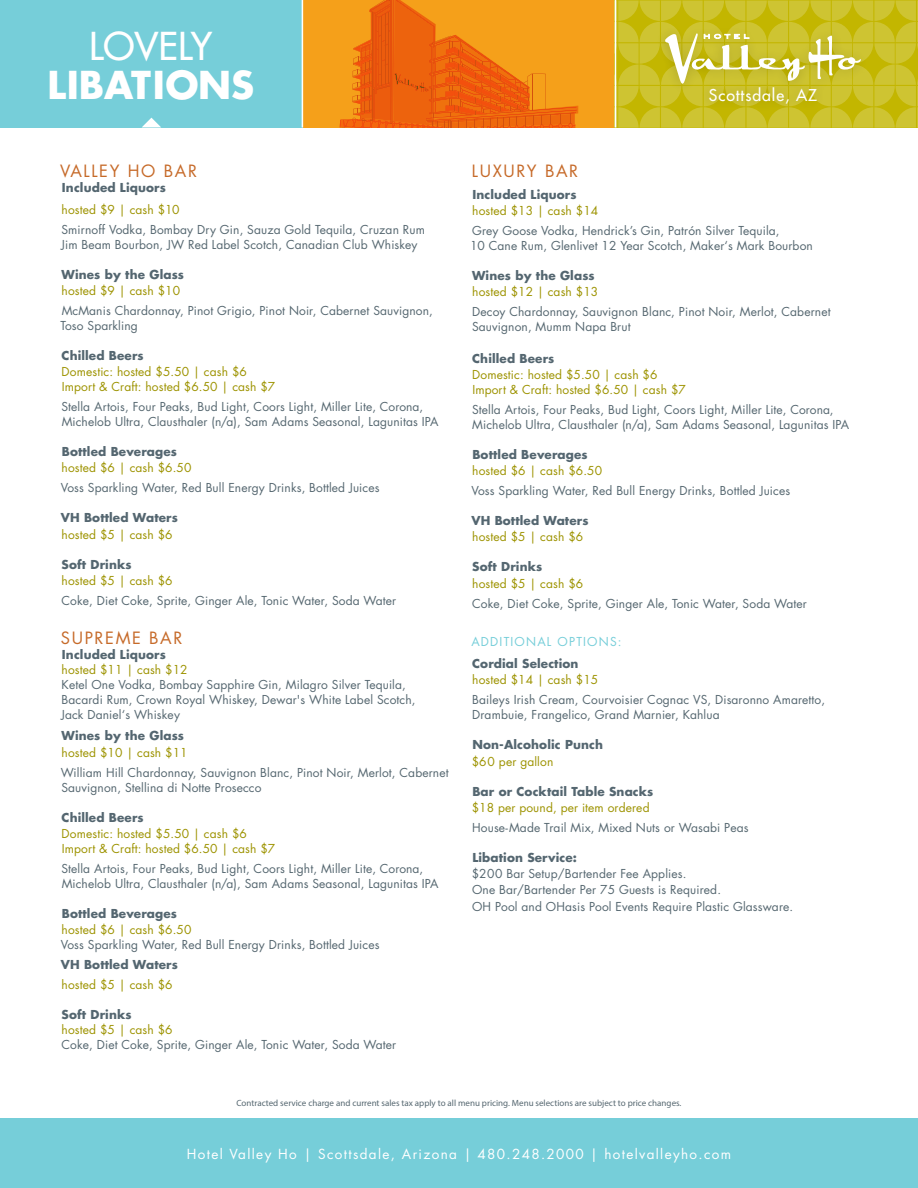
<style>
.page{position:relative;width:918px;height:1188px;background:#fff}
.page>*{position:absolute;margin:0;border:0;box-sizing:border-box;transform-origin:0 0}
.t1{font:700 37.5px "Futura Std";color:#fff}
.t2{font:500 37.5px "Futura Std";color:#fff}
.t3{font:16.5px "Futura Std";letter-spacing:.1em;color:#c66a29}
.t4{font:500 15.9px "Futura Std";letter-spacing:.06em;color:#fff}
.t5{font:13.5px "Futura Std";letter-spacing:.1em;color:#fff}
.t6{font:12px/15px "Futura Std";letter-spacing:.01em;color:#556770}
.t7{font:12px/15px "Futura Std";letter-spacing:.01em;color:#9d9300}
.t8{font:700 12px "Futura Std";letter-spacing:.01em;color:#546670}
.t9{font:12px "Futura Std";letter-spacing:.1em;color:#76ced9}
.t10{font:9px "Myriad Pro";color:#556770}
</style>
<div class="page">
<div style="left:303px;top:0;width:312px;height:127px;background:#f5a01a"></div>
<svg style="left:340px;top:0;width:238px;height:128px"></svg>
<svg style="left:616px;top:1px;width:302px;height:126px;background:#ccc22f"></svg>
<div style="left:0;top:0;width:303px;height:127px;background:#76ced9"></div>
<hr style="left:302px;top:0;width:1px;height:127px;background:#fff">
<div style="left:0;top:1119px;width:918px;height:69px;background:#76ced9"></div>
<svg style="left:142px;top:118px;width:19px;height:9px"></svg>
<h1 class="t2" style="left:89px;top:23px;width:22px">LOVEL</h1>
<h1 class="t2" style="left:191px;top:23px;width:23px">Y</h1>
<h1 class="t1" style="left:48px;top:60px;width:208px">Libations</h1>
<h3 class="t4" style="left:709px;top:85px;width:110px">Scottsdale, AZ</h3>
<h2 class="t3" style="left:60px;top:161px;width:137px">VALLEY HO BAR</h2>
<p class="t8" style="left:62px;top:180px;width:105px">Included Liquors</p>
<p class="t7" style="left:62px;top:202px;width:119px">hosted $9 | cash $10</p>
<p class="t6" style="left:61px;top:222px;width:365px">Smirnoff Vodka, Bombay Dry Gin, Sauza Gold Tequila, Cruzan Rum<br>Jim Beam Bourbon, JW Red Label Scotch, Canadian Club Whiskey</p>
<p class="t8" style="left:61px;top:266px;width:124px">Wines by the Glass</p>
<p class="t7" style="left:62px;top:283px;width:120px">hosted $9 | cash $10</p>
<p class="t6" style="left:60px;top:303px;width:374px">McManis Chardonnay, Pinot Grigio, Pinot Noir, Cabernet Sauvignon,<br>Toso Sparkling</p>
<p class="t8" style="left:62px;top:347px;width:84px">Chilled Beers</p>
<p class="t7" style="left:62px;top:364px;width:215px">Domestic: hosted $5.50 | cash $6<br>Import &amp; Craft: hosted $6.50 | cash $7</p>
<p class="t6" style="left:61px;top:399px;width:379px">Stella Artois, Four Peaks, Bud Light, Coors Light, Miller Lite, Corona,<br>Michelob Ultra, Clausthaler (n/a), Sam Adams Seasonal, Lagunitas I PA</p>
<p class="t8" style="left:62px;top:444px;width:117px">Bottled Beverages</p>
<p class="t7" style="left:62px;top:461px;width:131px">hosted $6 | cash $6.50</p>
<p class="t6" style="left:61px;top:481px;width:320px">Voss Sparkling Water, Red Bull Energy Drinks, Bottled Juices</p>
<p class="t8" style="left:61px;top:510px;width:119px">VH Bottled Waters</p>
<p class="t7" style="left:62px;top:527px;width:113px">hosted $5 | cash $6</p>
<p class="t8" style="left:62px;top:556px;width:72px">Soft Drinks</p>
<p class="t7" style="left:62px;top:573px;width:113px">hosted $5 | cash $6</p>
<p class="t6" style="left:62px;top:593px;width:336px">Coke, Diet Coke, Sprite, Ginger Ale, Tonic Water, Soda Water</p>
<h2 class="t3" style="left:61px;top:627px;width:121px">SUPREME BAR</h2>
<p class="t8" style="left:62px;top:646px;width:105px">Included Liquors</p>
<p class="t7" style="left:62px;top:662px;width:128px">hosted $11 | cash $12</p>
<p class="t6" style="left:61px;top:677px;width:356px">Ketel One Vodka, Bombay Sapphire Gin, Milagro Silver Tequila,<br>Bacardi Rum, Crown Royal Whiskey, Dewar's White Label Scotch,<br>Jack Daniel‘s Whiskey</p>
<p class="t8" style="left:61px;top:728px;width:124px">Wines by the Glass</p>
<p class="t7" style="left:62px;top:745px;width:128px">hosted $10 | cash $11</p>
<p class="t6" style="left:61px;top:765px;width:389px">William Hill Chardonnay, Sauvignon Blanc, Pinot Noir, Merlot, Cabernet<br>Sauvignon, Stellina di Notte Prosecco</p>
<p class="t8" style="left:62px;top:809px;width:84px">Chilled Beers</p>
<p class="t7" style="left:62px;top:826px;width:215px">Domestic: hosted $5.50 | cash $6<br>Import &amp; Craft: hosted $6.50 | cash $7</p>
<p class="t6" style="left:61px;top:861px;width:379px">Stella Artois, Four Peaks, Bud Light, Coors Light, Miller Lite, Corona,<br>Michelob Ultra, Clausthaler (n/a), Sam Adams Seasonal, Lagunitas I PA</p>
<p class="t8" style="left:62px;top:905px;width:117px">Bottled Beverages</p>
<p class="t7" style="left:62px;top:922px;width:131px">hosted $6 | cash $6.50</p>
<p class="t6" style="left:61px;top:937px;width:320px">Voss Sparkling Water, Red Bull Energy Drinks, Bottled Juices</p>
<p class="t8" style="left:61px;top:956px;width:119px">VH Bottled Waters</p>
<p class="t7" style="left:62px;top:977px;width:113px">hosted $5 | cash $6</p>
<p class="t8" style="left:62px;top:1006px;width:72px">Soft Drinks</p>
<p class="t7" style="left:62px;top:1022px;width:113px">hosted $5 | cash $6</p>
<p class="t6" style="left:62px;top:1037px;width:336px">Coke, Diet Coke, Sprite, Ginger Ale, Tonic Water, Soda Water</p>
<h2 class="t3" style="left:472px;top:161px;width:108px">luxury bar</h2>
<p class="t8" style="left:473px;top:186px;width:105px">Included Liquors</p>
<p class="t7" style="left:472px;top:203px;width:128px">hosted $13 | cash $14</p>
<p class="t6" style="left:470px;top:223px;width:344px">Grey Goose Vodka, Hendrick’s Gin, Patrón Silver Tequila,<br>10 Cane Rum, Glenlivet 12 Year Scotch, Maker‘s Mark Bourbon</p>
<p class="t8" style="left:472px;top:268px;width:124px">Wines by the Glass</p>
<p class="t7" style="left:472px;top:285px;width:128px">hosted $12 | cash $13</p>
<p class="t6" style="left:472px;top:304px;width:360px">Decoy Chardonnay, Sauvignon Blanc, Pinot Noir, Merlot, Cabernet<br>Sauvignon, Mumm Napa Brut</p>
<p class="t8" style="left:472px;top:350px;width:84px">Chilled Beers</p>
<p class="t7" style="left:472px;top:367px;width:215px">Domestic: hosted $5.50 | cash $6<br>I mport &amp; Craft: hosted $6.50 | cash $7</p>
<p class="t6" style="left:472px;top:402px;width:379px">Stella Artois, Four Peaks, Bud Light, Coors Light, Miller Lite, Corona,<br>Michelob Ultra, Clausthaler (n/a), Sam Adams Seasonal, Lagunitas I PA</p>
<p class="t8" style="left:472px;top:446px;width:117px">Bottled Beverages</p>
<p class="t7" style="left:472px;top:463px;width:131px">hosted $6 | cash $6.50</p>
<p class="t6" style="left:471px;top:483px;width:320px">Voss Sparkling Water, Red Bull Energy Drinks, Bottled Juices</p>
<p class="t8" style="left:471px;top:513px;width:119px">VH Bottled Waters</p>
<p class="t7" style="left:472px;top:530px;width:113px">hosted $5 | cash $6</p>
<p class="t8" style="left:472px;top:559px;width:72px">Soft Drinks</p>
<p class="t7" style="left:472px;top:576px;width:113px">hosted $5 | cash $6</p>
<p class="t6" style="left:472px;top:596px;width:336px">Coke, Diet Coke, Sprite, Ginger Ale, Tonic Water, Soda Water</p>
<p class="t9" style="left:471px;top:634px;width:10px">add</p>
<p class="t9" style="left:500px;top:634px;width:123px">itional options :</p>
<p class="t8" style="left:472px;top:655px;width:108px">Cordial Selection</p>
<p class="t7" style="left:472px;top:673px;width:128px">hosted $14 | cash $15</p>
<p class="t6" style="left:472px;top:692px;width:354px">Baileys I rish Cream, Courvoisier Cognac VS, Disaronno Amaretto,<br>Drambuie, Frangelico, Grand Marnier, Kahlua</p>
<p class="t8" style="left:472px;top:737px;width:132px">Non-Alcoholic Punch</p>
<p class="t7" style="left:472px;top:754px;width:83px">$60 per gallon</p>
<p class="t8" style="left:472px;top:783px;width:183px">Bar or Cocktail Table Snacks</p>
<p class="t7" style="left:472px;top:800px;width:179px">$18 per pound, per item ordered</p>
<p class="t6" style="left:472px;top:820px;width:278px">House-Made Trail Mix, Mixed N uts or Wasabi Peas</p>
<p class="t8" style="left:472px;top:849px;width:106px">Libation Service:</p>
<p class="t6" style="left:472px;top:866px;width:323px;line-height:16.4px">$200 Bar Setup/Bartender Fee Applies.<br>One Bar/Bartender Per 75 Guests is Required.<br>OH Pool and OHasis Pool Events Require Plastic Glassware.</p>
<p class="t10" style="left:236px;top:1098px;width:447px">Contracted service charge and current sales tax apply to all menu pricing. Menu selections are subject to price changes.</p>
<p class="t5" style="left:187px;top:1145px;width:546px">Hotel Valley Ho | Scottsdale, Arizona | 480.248.2000 | hotelvalleyho.com</p>
</div>
